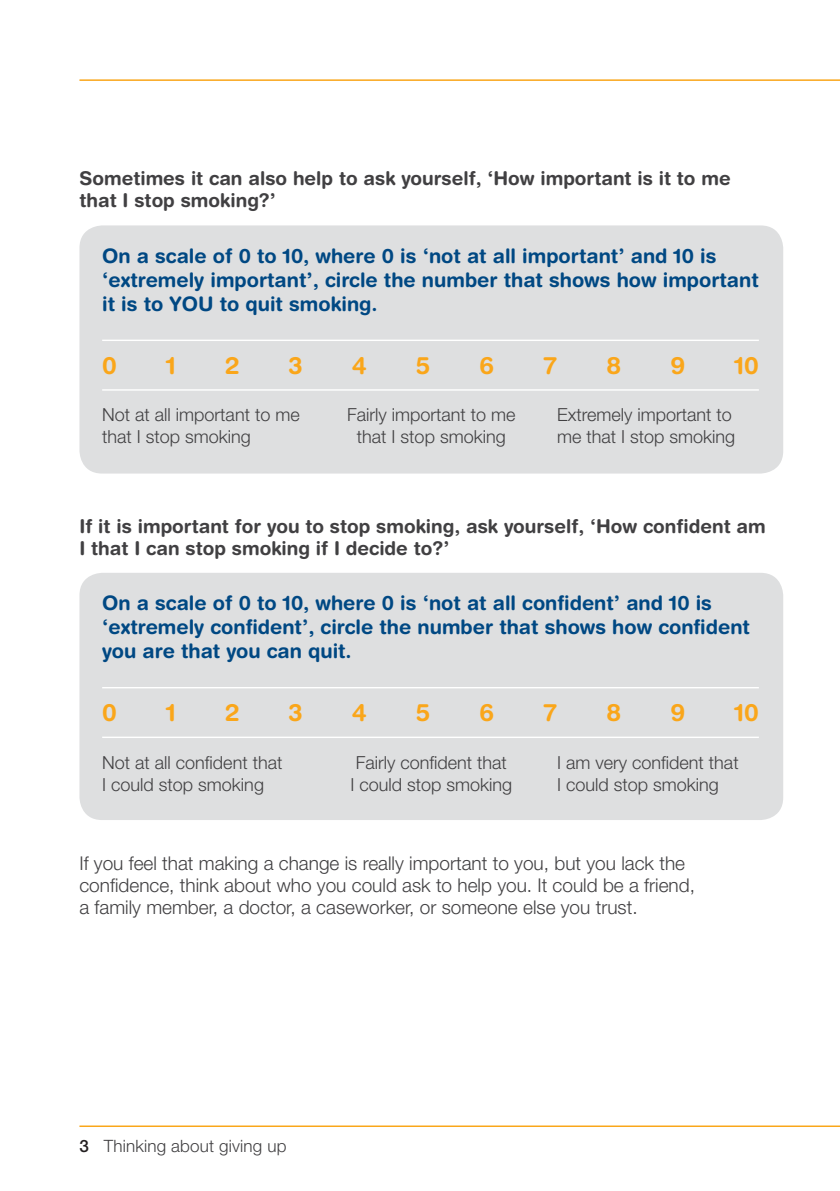
<style>
.page{position:relative;width:840px;height:1191px;background:#fff}
.page>*{position:absolute;margin:0;border:0;box-sizing:border-box;transform-origin:0 0}
.t1{font:700 24px "Helvetica Rounded LT Std";color:#faa61a}
.t2{font:700 20px/24px "Helvetica Rounded LT Std";color:#004883}
.t3{font:300 19px/22px "Helvetica Neue LT Std";color:#414042}
.t4{font:700 19px/22px "Helvetica Rounded";color:#414042}
.t5{font:300 18px/22px "Helvetica Neue LT Std";color:#414042}
.t6{font:300 17px "Helvetica Neue LT Std";letter-spacing:.01em;color:#414042}
.s1{font-weight:500;color:#231f20}
</style>
<div class="page">
<hr style="left:79px;top:1125px;width:760px;height:2px;background:#faa61a">
<hr style="left:79px;top:79px;width:760px;height:2px;background:#faa61a">
<div style="left:79px;top:573px;width:703px;height:247px;background:#dedfe0;border-radius:23px"></div>
<hr style="left:102px;top:736px;width:656px;height:2px;background:#fff">
<hr style="left:102px;top:687px;width:656px;height:1px;background:#fff">
<div style="left:79px;top:225px;width:703px;height:248px;background:#dedfe0;border-radius:23px"></div>
<hr style="left:102px;top:389px;width:656px;height:2px;background:#fff">
<hr style="left:102px;top:339px;width:656px;height:2px;background:#fff">
<p class="t4" style="left:79px;top:167px;width:652px">Sometimes it can also help to ask yourself, ‘How important is it to me that I stop smoking?’</p>
<p class="t2" style="left:102px;top:243px;width:657px">On a scale of 0 to 10, where 0 is ‘not at all important’ and 10 is ‘extremely important’, circle the number that shows how important it is to YOU to quit smoking.</p>
<p class="t1" style="left:102px;top:350px;width:16px">0</p>
<p class="t1" style="left:166px;top:350px;width:11px">1</p>
<p class="t1" style="left:225px;top:350px;width:16px">2</p>
<p class="t1" style="left:288px;top:350px;width:16px">3</p>
<p class="t1" style="left:352px;top:350px;width:16px">4</p>
<p class="t1" style="left:416px;top:350px;width:16px">5</p>
<p class="t1" style="left:479px;top:350px;width:16px">6</p>
<p class="t1" style="left:543px;top:350px;width:15px">7</p>
<p class="t1" style="left:606px;top:350px;width:16px">8</p>
<p class="t1" style="left:670px;top:350px;width:16px">9</p>
<p class="t1" style="left:734px;top:350px;width:26px">10</p>
<p class="t5" style="left:102px;top:403px;width:199px">Not at all important to me that I stop smoking</p>
<p class="t5" style="left:347px;top:403px;width:170px;text-align:center">Fairly important to me that I stop smoking</p>
<p class="t5" style="left:556px;top:403px;width:180px">Extremely important to me that I stop smoking</p>
<p class="t4" style="left:79px;top:514px;width:687px">If it is important for you to stop smoking, ask yourself, ‘How confident am<br>I that I can stop smoking if I decide to?’</p>
<p class="t2" style="left:102px;top:590px;width:649px">On a scale of 0 to 10, where 0 is ‘not at all confident’ and 10 is ‘extremely confident’, circle the number that shows how confident you are that you can quit.</p>
<p class="t1" style="left:102px;top:698px;width:16px">0</p>
<p class="t1" style="left:166px;top:698px;width:11px">1</p>
<p class="t1" style="left:225px;top:698px;width:16px">2</p>
<p class="t1" style="left:288px;top:698px;width:16px">3</p>
<p class="t1" style="left:352px;top:698px;width:16px">4</p>
<p class="t1" style="left:416px;top:698px;width:16px">5</p>
<p class="t1" style="left:479px;top:698px;width:16px">6</p>
<p class="t1" style="left:543px;top:698px;width:15px">7</p>
<p class="t1" style="left:606px;top:698px;width:16px">8</p>
<p class="t1" style="left:670px;top:698px;width:16px">9</p>
<p class="t1" style="left:734px;top:698px;width:26px">10</p>
<p class="t5" style="left:102px;top:751px;width:182px">Not at all confident that<br>I could stop smoking</p>
<p class="t5" style="left:350px;top:751px;width:163px">Fairly confident that<br>I could stop smoking</p>
<p class="t5" style="left:556px;top:751px;width:183px">I am very confident that<br>I could stop smoking</p>
<p class="t3" style="left:79px;top:851px;width:616px">If you feel that making a change is really important to you, but you lack the confidence, think about who you could ask to help you. It could be a friend, a family member, a doctor, a caseworker, or someone else you trust.</p>
<p class="t6" style="left:79px;top:1135px;width:208px"><span class="s1">3</span> Thinking about giving up</p>
</div>
